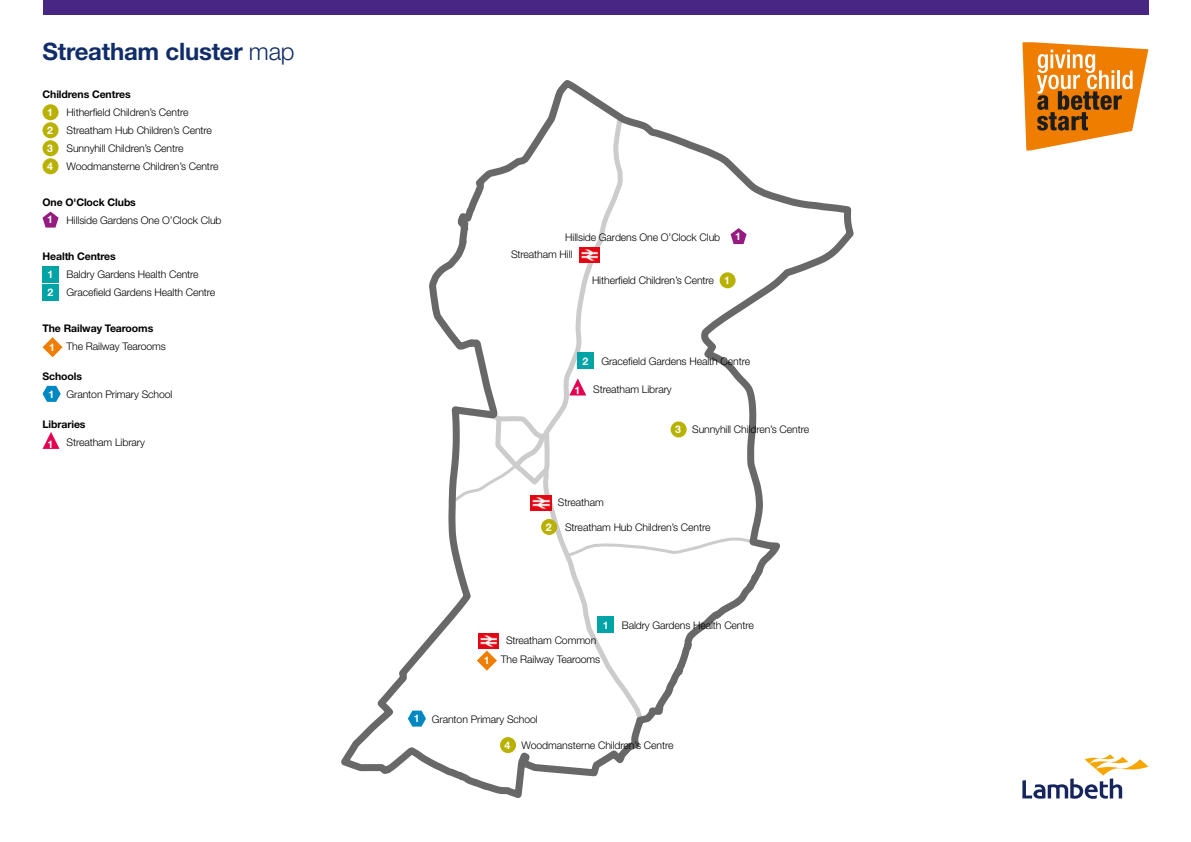
<style>
.page{position:relative;width:1191px;height:842px;background:#fff}
.page>*{position:absolute;margin:0;border:0;box-sizing:border-box;transform-origin:0 0}
.t1{font:700 24px "Helvetica Neue LT Std";letter-spacing:-.01em;color:#102d69}
.t2{font:300 10.5px/18px "Helvetica Neue LT Std";letter-spacing:-.01em;color:#000}
.t3{font:700 10.5px "Helvetica Neue LT Std";letter-spacing:-.01em;color:#000}
.t4{font:700 10.5px "Helvetica Neue LT Std";color:#fff}
.s1{font-weight:300}
.s2{font-weight:700}
.s3{font-weight:700;color:#fff}
</style>
<div class="page">
<svg style="left:341px;top:738px;width:289px;height:60px"></svg>
<div style="left:43px;top:0;width:1105px;height:14px;background:#482683"></div>
<div style="left:43px;top:104px;width:16px;height:16px;background:#b9b100;border-radius:50%"></div>
<div style="left:43px;top:122px;width:16px;height:16px;background:#b9b100;border-radius:50%"></div>
<div style="left:43px;top:140px;width:16px;height:16px;background:#b9b100;border-radius:50%"></div>
<div style="left:43px;top:158px;width:16px;height:16px;background:#b9b100;border-radius:50%"></div>
<svg style="left:43px;top:212px;width:16px;height:16px"></svg>
<div style="left:43px;top:266px;width:16px;height:16px;background:#00a3a6"></div>
<div style="left:43px;top:284px;width:16px;height:16px;background:#00a3a6"></div>
<svg style="left:43px;top:337px;width:20px;height:20px"></svg>
<svg style="left:43px;top:386px;width:18px;height:16px"></svg>
<svg style="left:43px;top:432px;width:17px;height:17px"></svg>
<svg style="left:357px;top:80px;width:497px;height:671px"></svg>
<div style="left:541px;top:519px;width:16px;height:16px;background:#b9b100;border-radius:50%"></div>
<div style="left:670px;top:421px;width:16px;height:16px;background:#b9b100;border-radius:50%"></div>
<div style="left:719px;top:272px;width:16px;height:16px;background:#b9b100;border-radius:50%"></div>
<div style="left:500px;top:737px;width:16px;height:16px;background:#b9b100;border-radius:50%"></div>
<svg style="left:1022px;top:755px;width:126px;height:43px"></svg>
<svg style="left:1022px;top:42px;width:126px;height:109px"></svg>
<h1 class="t1" style="left:43px;top:36px;width:254px">Streatham cluster <span class="s1">map</span></h1>
<p class="t3" style="left:43px;top:88px;width:90px">Childrens Centres</p>
<p class="t4" style="left:47px;top:106px;width:7px">1</p>
<p class="t2" style="left:67px;top:103px;width:124px">Hitherfield Children’s Centre</p>
<p class="t4" style="left:47px;top:124px;width:7px">2</p>
<p class="t2" style="left:67px;top:121px;width:147px">Streatham Hub Children’s Centre</p>
<p class="t4" style="left:47px;top:142px;width:7px">3</p>
<p class="t2" style="left:67px;top:139px;width:119px">Sunnyhill Children’s Centre</p>
<p class="t4" style="left:47px;top:160px;width:7px">4</p>
<p class="t2" style="left:67px;top:157px;width:153px">Woodmansterne Children’s Centre</p>
<p class="t3" style="left:43px;top:196px;width:95px">One O'Clock Clubs</p>
<p class="t4" style="left:47px;top:213px;width:7px">1</p>
<p class="t2" style="left:67px;top:211px;width:156px">Hillside Gardens One O’Clock Club</p>
<p class="t2" style="left:48px;top:247px;width:169px;text-indent:-5px"><span class="s2">Health Centres<br></span><span class="s3">1</span> Baldry Gardens Health Centre<br><span class="s3">2</span> Gracefield Gardens Health Centre</p>
<p class="t3" style="left:43px;top:322px;width:112px">The Railway Tearooms</p>
<p class="t2" style="left:67px;top:337px;width:101px">The Railway Tearooms</p>
<p class="t2" style="left:49px;top:367px;width:125px;text-indent:-6px"><span class="s2">Schools<br></span><span class="s3">1</span> Granton Primary School</p>
<p class="t2" style="left:48px;top:415px;width:99px;text-indent:-5px"><span class="s2">Libraries<br></span><span class="s3">1</span> Streatham Library</p>
<p class="t4" style="left:49px;top:340px;width:7px">1</p>
<p class="t2" style="left:565px;top:228px;width:156px">Hillside Gardens One O’Clock Club</p>
<p class="t4" style="left:735px;top:229px;width:7px">1</p>
<p class="t2" style="left:511px;top:245px;width:63px">Streatham Hill</p>
<p class="t2" style="left:592px;top:271px;width:139px">Hitherfield Children’s Centre <span class="s3">1</span></p>
<p class="t2" style="left:582px;top:352px;width:169px"><span class="s3">2</span> Gracefield Gardens Health Centre</p>
<p class="t2" style="left:574px;top:380px;width:99px"><span class="s3">1</span> Streatham Library</p>
<p class="t2" style="left:558px;top:493px;width:47px">Streatham</p>
<p class="t2" style="left:675px;top:420px;width:136px"><span class="s3">3</span> Sunnyhill Children’s Centre</p>
<p class="t4" style="left:545px;top:520px;width:7px">2</p>
<p class="t2" style="left:565px;top:518px;width:147px">Streatham Hub Children’s Centre</p>
<p class="t2" style="left:603px;top:616px;width:153px"><span class="s3">1</span> Baldry Gardens Health Centre</p>
<p class="t2" style="left:506px;top:631px;width:92px">Streatham Common</p>
<p class="t2" style="left:484px;top:650px;width:118px"><span class="s3">1</span> The Railway Tearooms</p>
<p class="t2" style="left:414px;top:710px;width:125px"><span class="s3">1</span> Granton Primary School</p>
<p class="t2" style="left:504px;top:736px;width:170px"><span class="s3">4</span> Woodmansterne Children’s Centre</p>
</div>
